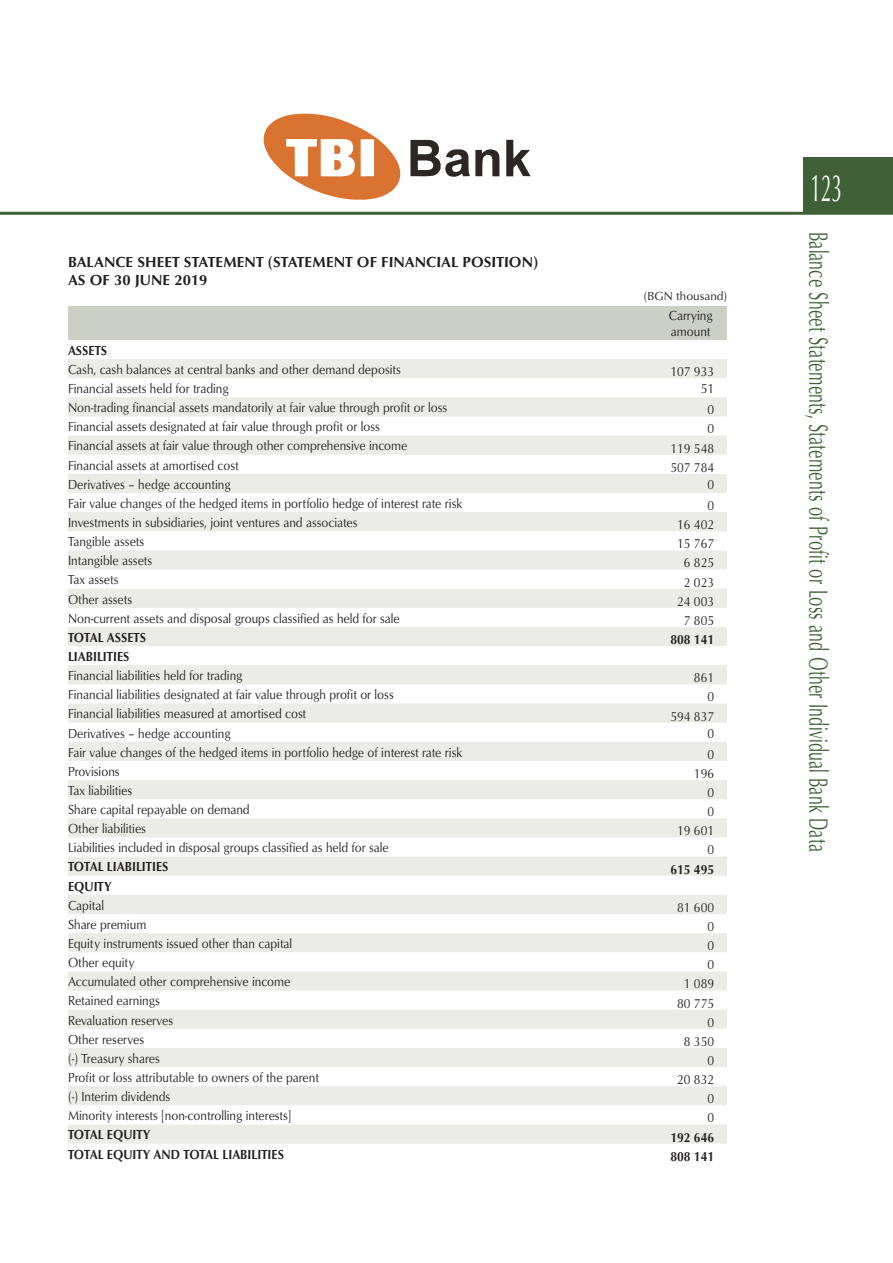
<style>
.page{position:relative;width:893px;height:1263px;background:#fff}
.page>*{position:absolute;margin:0;border:0;box-sizing:border-box;transform-origin:0 0}
.t1{font:39px "SP Optimal";color:#fff;scale:.5 1}
.t2{font:27px "SP Optimum";letter-spacing:.015em;color:#3f6036;scale:.6 1}
.Banks-Table-head{font:700 15px/18px "SP Optimum";color:#231f20}
.Banks-table-glava{font:13.5px/16.5px "SP Optimum";color:#231f20;scale:.9 1}
.t3{font:700 13.5px "SP Optimum";color:#231f20;scale:.9 1}
.Banks-Table-measure{font:12px "SP Optimum";color:#231f20}
</style>
<div class="page">
<div style="left:804px;top:158px;width:89px;height:55px;background:#3f6036"></div>
<hr style="left:0;top:212px;width:893px;height:3px;background:#3f6036">
<svg style="left:506px;top:140px;width:25px;height:36px"></svg>
<svg style="left:264px;top:114px;width:136px;height:86px"></svg>
<svg style="left:410px;top:140px;width:89px;height:37px"></svg>
<div style="left:68px;top:306px;width:659px;height:34px;background:#cbcfc4"></div>
<svg style="left:68px;top:359px;width:659px;height:785px;fill:#f0f0ed"></svg>
<p class="Banks-Table-head" style="left:68px;top:253px;width:472px">BALANCE SHEET STATEMENT (STATEMENT OF FINANCIAL POSITION)<br>AS OF 30 JUNE 2019</p>
<p class="Banks-Table-measure" style="left:644px;top:289px;width:85px">(BGN thousand)</p>
<p class="Banks-table-glava" style="left:669px;top:307px;width:50px">Carrying amount</p>
<p class="t3" style="left:68px;top:343px;width:45px">ASSETS</p>
<p class="Banks-table-glava" style="left:68px;top:361px;width:371px">Cash, cash balances at central banks and other demand deposits</p>
<p class="Banks-table-glava" style="left:670px;top:363px;width:50px">107 933</p>
<p class="Banks-table-glava" style="left:68px;top:380px;width:180px">Financial assets held for trading</p>
<p class="Banks-table-glava" style="left:701px;top:380px;width:16px">51</p>
<p class="Banks-table-glava" style="left:68px;top:399px;width:423px">Non-trading financial assets mandatorily at fair value through profit or loss</p>
<p class="Banks-table-glava" style="left:707px;top:401px;width:9px">0</p>
<p class="Banks-table-glava" style="left:68px;top:418px;width:348px">Financial assets designated at fair value through profit or loss</p>
<p class="Banks-table-glava" style="left:707px;top:421px;width:9px">0</p>
<p class="Banks-table-glava" style="left:68px;top:438px;width:379px">Financial assets at fair value through other comprehensive income</p>
<p class="Banks-table-glava" style="left:670px;top:440px;width:50px">119 548</p>
<p class="Banks-table-glava" style="left:68px;top:457px;width:191px">Financial assets at amortised cost</p>
<p class="Banks-table-glava" style="left:670px;top:459px;width:50px">507 784</p>
<p class="Banks-table-glava" style="left:68px;top:476px;width:182px">Derivatives – hedge accounting</p>
<p class="Banks-table-glava" style="left:707px;top:476px;width:9px">0</p>
<p class="Banks-table-glava" style="left:68px;top:495px;width:440px">Fair value changes of the hedged items in portfolio hedge of interest rate risk</p>
<p class="Banks-table-glava" style="left:707px;top:497px;width:9px">0</p>
<p class="Banks-table-glava" style="left:68px;top:514px;width:323px">Investments in subsidiaries, joint ventures and associates</p>
<p class="Banks-table-glava" style="left:677px;top:516px;width:43px">16 402</p>
<p class="Banks-table-glava" style="left:68px;top:533px;width:86px">Tangible assets</p>
<p class="Banks-table-glava" style="left:677px;top:535px;width:43px">15 767</p>
<p class="Banks-table-glava" style="left:68px;top:552px;width:95px">Intangible assets</p>
<p class="Banks-table-glava" style="left:684px;top:555px;width:35px">6 825</p>
<p class="Banks-table-glava" style="left:68px;top:572px;width:58px">Tax assets</p>
<p class="Banks-table-glava" style="left:684px;top:574px;width:35px">2 023</p>
<p class="Banks-table-glava" style="left:68px;top:591px;width:73px">Other assets</p>
<p class="Banks-table-glava" style="left:677px;top:593px;width:43px">24 003</p>
<p class="Banks-table-glava" style="left:68px;top:610px;width:370px">Non-current assets and disposal groups classified as held for sale</p>
<p class="Banks-table-glava" style="left:684px;top:612px;width:35px">7 805</p>
<p class="t3" style="left:68px;top:630px;width:88px">TOTAL ASSETS</p>
<p class="t3" style="left:670px;top:632px;width:50px">808 141</p>
<p class="t3" style="left:68px;top:649px;width:70px">LIABILITIES</p>
<p class="Banks-table-glava" style="left:68px;top:667px;width:195px">Financial liabilities held for trading</p>
<p class="Banks-table-glava" style="left:694px;top:669px;width:24px">861</p>
<p class="Banks-table-glava" style="left:68px;top:686px;width:363px">Financial liabilities designated at fair value through profit or loss</p>
<p class="Banks-table-glava" style="left:707px;top:688px;width:9px">0</p>
<p class="Banks-table-glava" style="left:68px;top:705px;width:266px">Financial liabilities measured at amortised cost</p>
<p class="Banks-table-glava" style="left:670px;top:708px;width:50px">594 837</p>
<p class="Banks-table-glava" style="left:68px;top:725px;width:182px">Derivatives – hedge accounting</p>
<p class="Banks-table-glava" style="left:707px;top:725px;width:9px">0</p>
<p class="Banks-table-glava" style="left:68px;top:744px;width:440px">Fair value changes of the hedged items in portfolio hedge of interest rate risk</p>
<p class="Banks-table-glava" style="left:707px;top:746px;width:9px">0</p>
<p class="Banks-table-glava" style="left:68px;top:763px;width:59px">Provisions</p>
<p class="Banks-table-glava" style="left:694px;top:765px;width:24px">196</p>
<p class="Banks-table-glava" style="left:68px;top:782px;width:73px">Tax liabilities</p>
<p class="Banks-table-glava" style="left:707px;top:784px;width:9px">0</p>
<p class="Banks-table-glava" style="left:68px;top:801px;width:203px">Share capital repayable on demand</p>
<p class="Banks-table-glava" style="left:707px;top:803px;width:9px">0</p>
<p class="Banks-table-glava" style="left:68px;top:820px;width:88px">Other liabilities</p>
<p class="Banks-table-glava" style="left:677px;top:822px;width:43px">19 601</p>
<p class="Banks-table-glava" style="left:68px;top:839px;width:358px">Liabilities included in disposal groups classified as held for sale</p>
<p class="Banks-table-glava" style="left:707px;top:842px;width:9px">0</p>
<p class="t3" style="left:68px;top:859px;width:113px">TOTAL LIABILITIES</p>
<p class="t3" style="left:670px;top:861px;width:50px">615 495</p>
<p class="t3" style="left:68px;top:878px;width:50px">EQUITY</p>
<p class="Banks-table-glava" style="left:68px;top:897px;width:42px">Capital</p>
<p class="Banks-table-glava" style="left:677px;top:899px;width:43px">81 600</p>
<p class="Banks-table-glava" style="left:68px;top:916px;width:89px">Share premium</p>
<p class="Banks-table-glava" style="left:707px;top:918px;width:9px">0</p>
<p class="Banks-table-glava" style="left:68px;top:935px;width:251px">Equity instruments issued other than capital</p>
<p class="Banks-table-glava" style="left:707px;top:937px;width:9px">0</p>
<p class="Banks-table-glava" style="left:68px;top:954px;width:76px">Other equity</p>
<p class="Banks-table-glava" style="left:707px;top:956px;width:9px">0</p>
<p class="Banks-table-glava" style="left:68px;top:973px;width:249px">Accumulated other comprehensive income</p>
<p class="Banks-table-glava" style="left:684px;top:975px;width:35px">1 089</p>
<p class="Banks-table-glava" style="left:68px;top:993px;width:104px">Retained earnings</p>
<p class="Banks-table-glava" style="left:677px;top:995px;width:43px">80 775</p>
<p class="Banks-table-glava" style="left:68px;top:1012px;width:118px">Revaluation reserves</p>
<p class="Banks-table-glava" style="left:707px;top:1014px;width:9px">0</p>
<p class="Banks-table-glava" style="left:68px;top:1031px;width:86px">Other reserves</p>
<p class="Banks-table-glava" style="left:684px;top:1033px;width:35px">8 350</p>
<p class="Banks-table-glava" style="left:68px;top:1050px;width:104px">(-) Treasury shares</p>
<p class="Banks-table-glava" style="left:707px;top:1052px;width:9px">0</p>
<p class="Banks-table-glava" style="left:68px;top:1069px;width:280px">Profit or loss attributable to owners of the parent</p>
<p class="Banks-table-glava" style="left:677px;top:1071px;width:43px">20 832</p>
<p class="Banks-table-glava" style="left:68px;top:1088px;width:115px">(-) Interim dividends</p>
<p class="Banks-table-glava" style="left:707px;top:1090px;width:9px">0</p>
<p class="Banks-table-glava" style="left:68px;top:1107px;width:250px">Minority interests [non-controlling interests]</p>
<p class="Banks-table-glava" style="left:707px;top:1109px;width:9px">0</p>
<p class="t3" style="left:68px;top:1127px;width:93px">TOTAL EQUITY</p>
<p class="t3" style="left:670px;top:1129px;width:50px">192 646</p>
<p class="t3" style="left:68px;top:1146px;width:241px">TOTAL EQUITY AND TOTAL LIABILITIES</p>
<p class="t3" style="left:670px;top:1148px;width:50px">808 141</p>
<h1 class="t1" style="left:810px;top:166px;width:66px">123</h1>
<h2 class="t2" style="left:833px;top:232px;width:1034px;rotate:90deg">Balance Sheet Statements, Statements of Profit or Loss and Other Individual Bank Data</h2>
</div>
